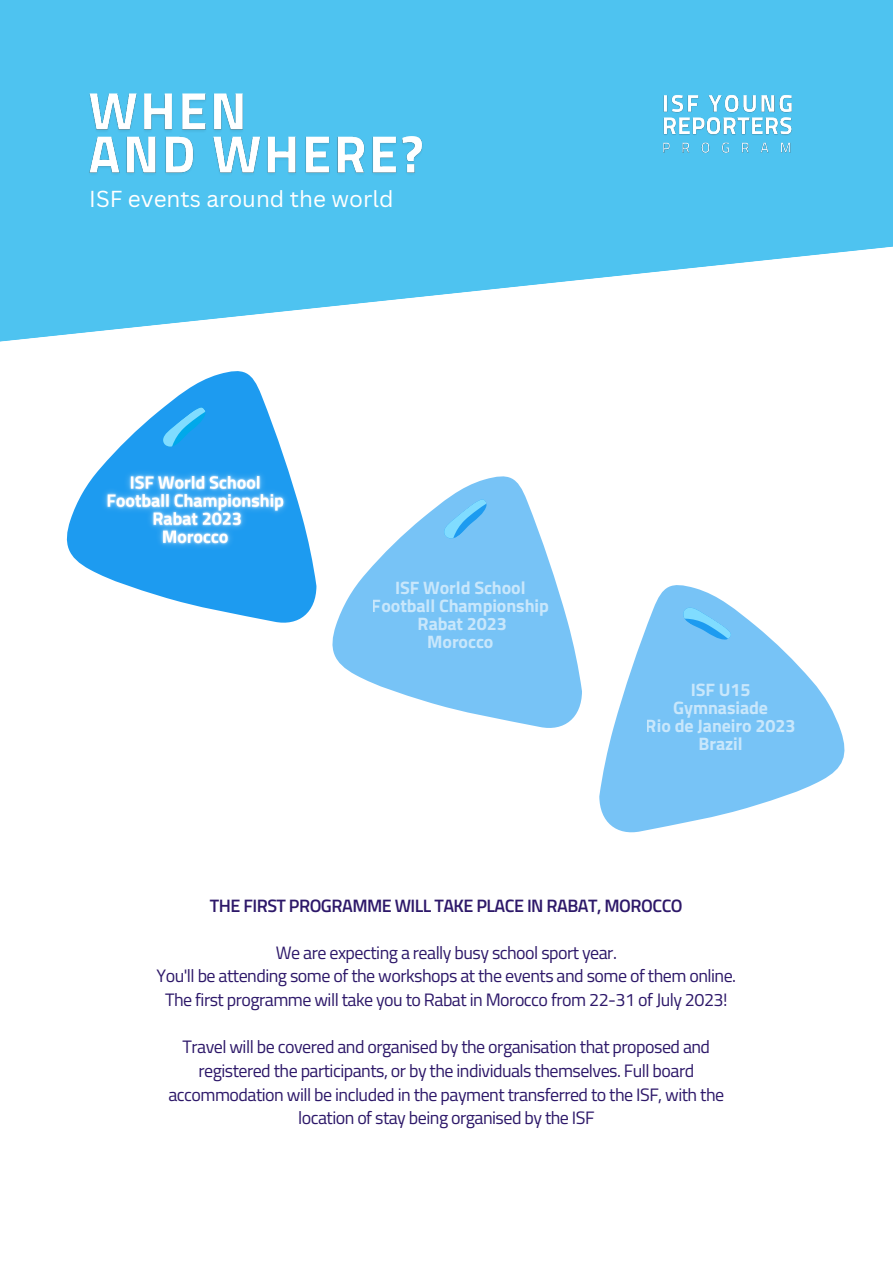
<style>
.page{position:relative;width:893px;height:1264px;background:#fff}
.page>*{position:absolute;margin:0;border:0;box-sizing:border-box;transform-origin:0 0}
.t1{font:22.5px "Canva Sans";color:#fff}
.t2{font:18px/23.5px "Titillium Web";letter-spacing:-.03em;color:#2d1869;text-align:center}
.t3{font:700 18px/18px "Titillium Web";letter-spacing:-.005em;color:#fff;text-align:center}
.t4{font:600 18px "Titillium Web";letter-spacing:-.03em;color:#2d1869}
</style>
<div class="page">
<svg style="left:0;top:0;width:892px;height:342px;fill:#4ec3f0"></svg>
<img style="left:85px;top:67px;width:345px;height:133px">
<img style="left:660px;top:84px;width:137px;height:52px">
<img style="left:660px;top:136px;width:144px;height:26px">
<svg style="left:599px;top:585px;width:246px;height:248px;fill:#77c3f6"></svg>
<svg style="left:332px;top:476px;width:250px;height:252px;fill:#77c3f6"></svg>
<svg style="left:439px;top:497px;width:53px;height:46px;background:#71c4f7"></svg>
<svg style="left:679px;top:602px;width:54px;height:44px;background:#6fc3f7"></svg>
<svg style="left:66px;top:371px;width:250px;height:252px"></svg>
<svg style="left:158px;top:405px;width:53px;height:46px;background:#2ea9f2"></svg>
<img style="left:90px;top:454px;width:209px;height:112px">
<p class="t1" style="left:89px;top:183px;width:306px">ISF events around the world</p>
<p class="t3" style="left:372px;top:578px;width:178px">ISF World School<br>Football Championship<br>Rabat 2023<br>Morocco</p>
<p class="t3" style="left:645px;top:680px;width:151px">ISF U15<br>Gymnasiade<br>Rio de Janeiro 2023<br>Brazil</p>
<p class="t4" style="left:210px;top:891px;width:474px">THE FIRST PROGRAMME WILL TAKE PLACE IN RABAT, MOROCCO</p>
<p class="t2" style="left:276px;top:940px;width:342px">We are expecting a really busy school sport year.</p>
<p class="t2" style="left:156px;top:963px;width:581px">You'll be attending some of the workshops at the events and some of them online.</p>
<p class="t2" style="left:165px;top:987px;width:564px">The first programme will take you to Rabat in Morocco from 22-31 of July 2023!</p>
<p class="t2" style="left:168px;top:1034px;width:557px">Travel will be covered and organised by the organisation that proposed and registered the participants, or by the individuals themselves. Full board accommodation will be included in the payment transferred to the ISF, with the location of stay being organised by the ISF</p>
</div>
